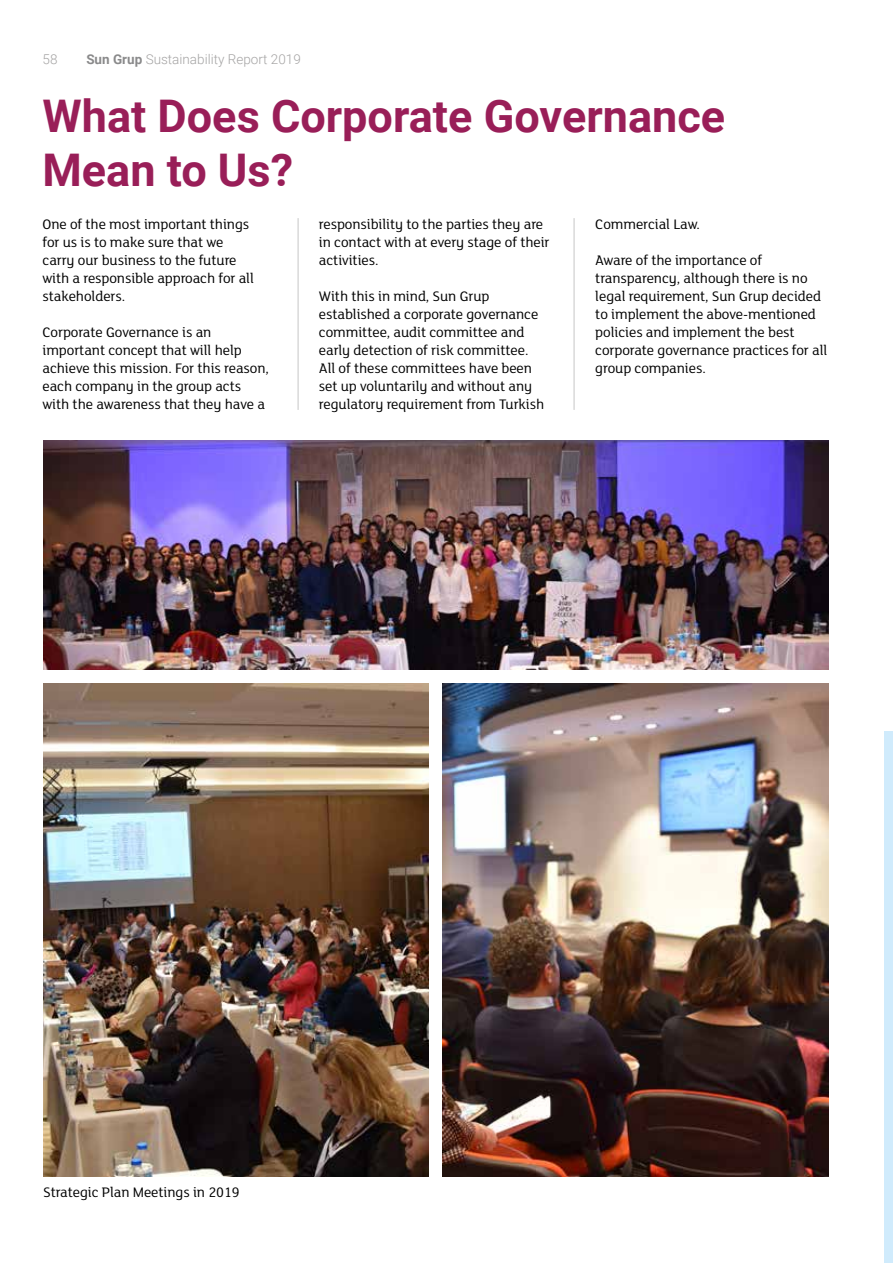
<style>
.page{position:relative;width:893px;height:1263px;background:#fff}
.page>*{position:absolute;margin:0;border:0;box-sizing:border-box;transform-origin:0 0}
.t1{font:700 45px/54px "Roboto";color:#991e58}
.t2{font:15px/18px "FS Lola";letter-spacing:-.005em;color:#000}
.t3{font:300 13.5px "Roboto";color:#a5a4a4}
.s1{font-weight:700;color:#8a8a8b}
</style>
<div class="page">
<hr style="left:298px;top:218px;width:1px;height:192px;background:#c7c7c7">
<hr style="left:574px;top:218px;width:1px;height:192px;background:#c7c7c7">
<img style="left:43px;top:440px;width:785px;height:230px">
<img style="left:43px;top:683px;width:386px;height:493px">
<img style="left:443px;top:683px;width:385px;height:493px">
<div style="left:884px;top:731px;width:9px;height:532px;background:#d0ebfc"></div>
<p class="t3" style="left:43px;top:50px;width:16px">58</p>
<p class="t3" style="left:86px;top:50px;width:216px"><span class="s1">Sun Grup</span> Sustainability Report 2019</p>
<h1 class="t1" style="left:43px;top:88px;width:684px">What Does Corporate Governance<br>Mean to Us?</h1>
<p class="t2" style="left:43px;top:217px;width:213px">One of the most important things for us is to make sure that we carry our business to the future with a responsible approach for all stakeholders.</p>
<p class="t2" style="left:43px;top:325px;width:228px">Corporate Governance is an important concept that will help achieve this mission. For this reason, each company in the group acts with the awareness that they have a</p>
<p class="t2" style="left:319px;top:217px;width:232px">responsibility to the parties they are in contact with at every stage of their activities.</p>
<p class="t2" style="left:319px;top:289px;width:227px">With this in mind, Sun Grup established a corporate governance committee, audit committee and early detection of risk committee.<br>All of these committees have been set up voluntarily and without any regulatory requirement from Turkish</p>
<p class="t2" style="left:595px;top:217px;width:106px">Commercial Law.</p>
<p class="t2" style="left:595px;top:253px;width:234px">Aware of the importance of transparency, although there is no legal requirement, Sun Grup decided to implement the above-mentioned policies and implement the best corporate governance practices for all group companies.</p>
<p class="t2" style="left:43px;top:1185px;width:198px">Strategic Plan Meetings in 2019</p>
</div>
